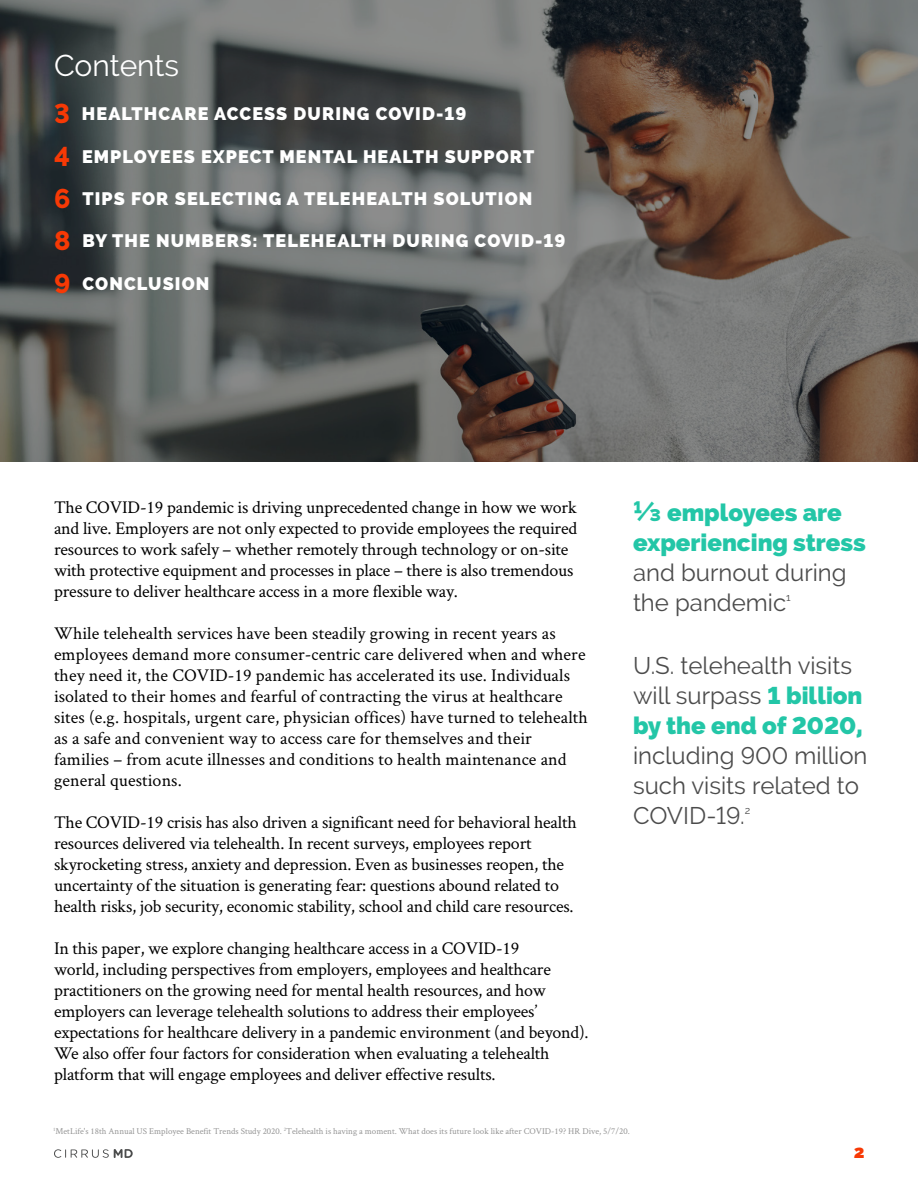
<style>
.page{position:relative;width:918px;height:1188px;background:#fff}
.page>*{position:absolute;margin:0;border:0;box-sizing:border-box;transform-origin:0 0}
.t1{font:30px "Raleway";color:#fff}
.t2{font:24px/30px "Raleway";color:#4c4c4c}
.t3{font:800 24px/30px "Raleway";color:#23c6a7}
.t4{font:18px/21px "Crimson Text";letter-spacing:-.01em;color:#000}
.t5{font:800 18px "Raleway";letter-spacing:.06em;color:#fff}
.t6{font:800 18px "Raleway";color:#f73905}
.t7{font:10.5px "Raleway";color:#4c4c4c}
.t8{font:9px "Crimson Text";color:#949494}
.s1{font-size:27px;color:#f73905}
.s2{font-size:27px}
.s3{font-weight:400;color:#4c4c4c}
.s4{font-weight:800;color:#23c6a7}
</style>
<div class="page">
<svg style="left:54px;top:1149px;width:79px;height:9px"></svg>
<svg style="left:0;top:0;width:918px;height:462px;background:#5f5e5b"></svg>
<p class="t1" style="left:54px;top:48px;width:127px">Contents</p>
<p class="t5" style="left:54px;top:103px;width:414px"><span class="s1">3</span> HEALTHCARE ACCESS DURING COVID-19</p>
<p class="t5" style="left:54px;top:146px;width:482px"><span class="s1">4</span> EMPLOYEES EXPECT MENTAL HEALTH SUPPORT</p>
<p class="t5" style="left:54px;top:188px;width:480px"><span class="s1">6</span> TIPS FOR SELECTING A TELEHEALTH SOLUTION</p>
<p class="t5" style="left:54px;top:230px;width:513px"><span class="s1">8</span> BY THE NUMBERS: TELEHEALTH DURING COVID-19</p>
<p class="t5" style="left:54px;top:273px;width:157px"><span class="s1">9</span> CONCLUSION</p>
<p class="t4" style="left:54px;top:496px;width:525px">The COVID-19 pandemic is driving unprecedented change in how we work and live. Employers are not only expected to provide employees the required resources to work safely – whether remotely through technology or on-site with protective equipment and processes in place – there is also tremendous pressure to deliver healthcare access in a more flexible way.</p>
<p class="t4" style="left:54px;top:622px;width:535px">While telehealth services have been steadily growing in recent years as employees demand more consumer-centric care delivered when and where they need it, the COVID-19 pandemic has accelerated its use. Individuals isolated to their homes and fearful of contracting the virus at healthcare sites (e.g. hospitals, urgent care, physician offices) have turned to telehealth as a safe and convenient way to access care for themselves and their families – from acute illnesses and conditions to health maintenance and general questions.</p>
<p class="t4" style="left:54px;top:811px;width:524px">The COVID-19 crisis has also driven a significant need for behavioral health resources delivered via telehealth. In recent surveys, employees report skyrocketing stress, anxiety and depression. Even as businesses reopen, the uncertainty of the situation is generating fear: questions abound related to health risks, job security, economic stability, school and child care resources.</p>
<p class="t4" style="left:54px;top:937px;width:536px">In this paper, we explore changing healthcare access in a COVID-19<br>world, including perspectives from employers, employees and healthcare practitioners on the growing need for mental health resources, and how employers can leverage telehealth solutions to address their employees’ expectations for healthcare delivery in a pandemic environment (and beyond).<br>We also offer four factors for consideration when evaluating a telehealth platform that will engage employees and deliver effective results.</p>
<p class="t3" style="left:633px;top:498px;width:234px"><span class="s2">⅓</span> employees are experiencing stress <span class="s3">and burnout during the pandemic</span></p>
<p class="t7" style="left:786px;top:591px;width:6px">1</p>
<p class="t2" style="left:633px;top:651px;width:236px">U.S. telehealth visits will surpass <span class="s4">1 billion by the end of 2020, </span>including 900 million such visits related to<br>COVID-19.</p>
<p class="t7" style="left:745px;top:804px;width:7px">2</p>
<p class="t8" style="left:53px;top:1125px;width:578px"><sup>1</sup>MetLife's 18th Annual US Employee Benefit Trends Study 2020. <sup>2</sup>Telehealth is having a moment. What does its future look like after COVID-19? HR Dive, 5/7/20.</p>
<p class="t6" style="left:854px;top:1141px;width:12px">2</p>
</div>
